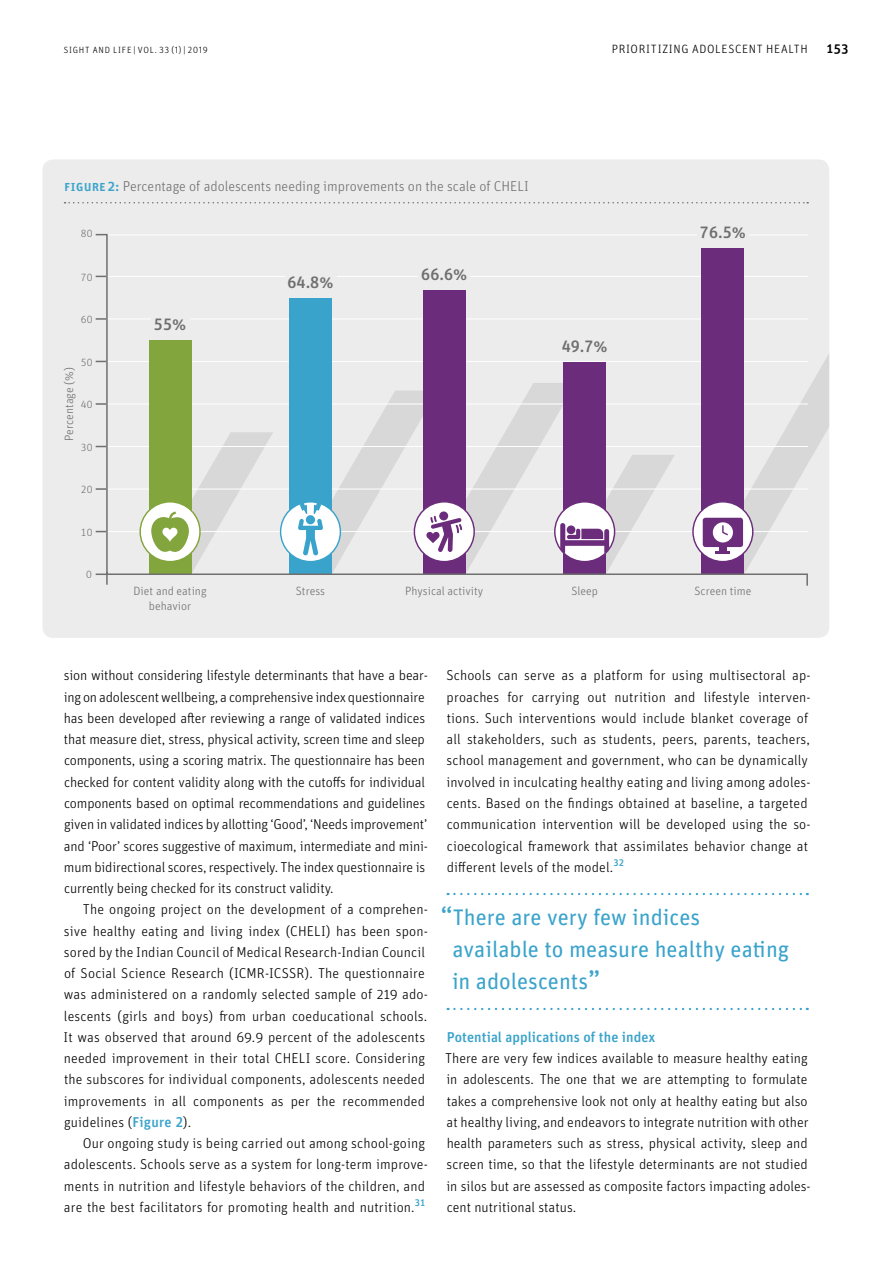
<style>
.page{position:relative;width:893px;height:1263px;background:#fff}
.page>*{position:absolute;margin:0;border:0;box-sizing:border-box;transform-origin:0 0}
.t1{font:22.5px/32px "Unit Pro";color:#3aa3cb}
.t2{font:500 16.5px "Unit Pro";color:#706f6f}
.t3{font:300 14.25px/21.3px "Unit Pro";letter-spacing:.005em;color:#000}
.t4{font:300 14.25px "Unit Pro";color:#706f6f}
.t5{font:500 14.25px "Unit Pro";letter-spacing:.005em;color:#3aa3cb}
.t6{font:500 13.5px "Unit Pro";color:#000}
.t7{font:300 12px/15px "Unit Pro";color:#706f6f;text-align:center}
.t8{font:300 12px "Unit Pro";letter-spacing:.055em;color:#000}
.t9{font:300 10.5px "Unit Pro";color:#706f6f}
.t10{font:300 9px "Unit Pro";letter-spacing:.085em;color:#000}
.s1{font-weight:500;color:#3aa3cb}
.s2{font-size:27px}
</style>
<div class="page">
<div style="left:43px;top:159px;width:786px;height:479px;background:#ececec;border-radius:11px"></div>
<svg style="left:448px;top:893px;width:360px;height:2px"></svg>
<svg style="left:448px;top:1008px;width:360px;height:2px"></svg>
<svg style="left:95px;top:233px;width:713px;height:353px"></svg>
<svg style="left:96px;top:488px;width:10px;height:2px"></svg>
<svg style="left:96px;top:403px;width:10px;height:2px"></svg>
<svg style="left:96px;top:318px;width:10px;height:2px"></svg>
<div style="left:151px;top:313px;width:38px;height:17px;background:#ececec"></div>
<div style="left:419px;top:263px;width:51px;height:17px;background:#ececec"></div>
<div style="left:285px;top:271px;width:51px;height:17px;background:#ececec"></div>
<div style="left:559px;top:335px;width:51px;height:17px;background:#ececec"></div>
<div style="left:697px;top:221px;width:51px;height:17px;background:#ececec"></div>
<svg style="left:96px;top:572px;width:12px;height:13px"></svg>
<svg style="left:65px;top:202px;width:743px;height:1px"></svg>
<svg style="left:140px;top:502px;width:60px;height:60px"></svg>
<div style="left:281px;top:502px;width:59px;height:60px;background:#fff;border-radius:50%"></div>
<svg style="left:693px;top:502px;width:60px;height:60px"></svg>
<svg style="left:149px;top:432px;width:124px;height:142px"></svg>
<svg style="left:289px;top:383px;width:386px;height:191px"></svg>
<svg style="left:702px;top:341px;width:127px;height:233px"></svg>
<p class="t10" style="left:64px;top:44px;width:143px">SIGHT AND LIFE | VOL. 33 (1) | 2019</p>
<p class="t8" style="left:612px;top:41px;width:198px">PRIORITIZING ADOLESCENT HEALTH</p>
<p class="t6" style="left:827px;top:39px;width:23px">153</p>
<p class="t4" style="left:64px;top:177px;width:466px"><span class="s1">figure2:</span> Percentage of adolescents needing improvements on the scale of CHELI</p>
<p class="t9" style="left:81px;top:226px;width:13px">80</p>
<p class="t9" style="left:81px;top:270px;width:13px">70</p>
<p class="t9" style="left:81px;top:313px;width:13px">60</p>
<p class="t9" style="left:81px;top:355px;width:13px">50</p>
<p class="t7" style="left:61px;top:441px;width:75px;rotate:-90deg">Percentage (%)</p>
<p class="t9" style="left:81px;top:398px;width:13px">40</p>
<p class="t9" style="left:81px;top:440px;width:13px">30</p>
<p class="t9" style="left:81px;top:483px;width:13px">20</p>
<p class="t9" style="left:81px;top:525px;width:13px">10</p>
<p class="t9" style="left:86px;top:568px;width:7px">0</p>
<p class="t2" style="left:154px;top:312px;width:34px">55%</p>
<p class="t2" style="left:288px;top:270px;width:47px">64.8%</p>
<p class="t2" style="left:421px;top:262px;width:47px">66.6%</p>
<p class="t2" style="left:562px;top:335px;width:47px">49.7%</p>
<p class="t2" style="left:700px;top:221px;width:47px">76.5%</p>
<p class="t7" style="left:134px;top:583px;width:74px">Diet and eating behavior</p>
<p class="t7" style="left:296px;top:583px;width:31px">Stress</p>
<p class="t7" style="left:405px;top:583px;width:80px">Physical activity</p>
<p class="t7" style="left:571px;top:583px;width:28px">Sleep</p>
<p class="t7" style="left:694px;top:583px;width:58px">Screen time</p>
<p class="t3" style="left:64px;top:664px;width:366px">sion without considering lifestyle determinants that have a bear&shy;ing on adolescent wellbeing, a comprehensive index questionnaire has been developed after reviewing a range of validated indices that measure diet, stress, physical activity, screen time and sleep components, using a scoring matrix. The questionnaire has been checked for content validity along with the cutoffs for individual components based on optimal recommendations and guidelines given in validated indices by allotting ‘Good’, ‘Needs improvement’ and ‘Poor’ scores suggestive of maximum, intermediate and mini&shy;mum bidirectional scores, respectively. The index questionnaire is currently being checked for its construct validity.</p>
<p class="t3" style="left:64px;top:898px;width:366px;text-indent:19px">The ongoing project on the development of a comprehen&shy;sive healthy eating and living index (CHELI) has been spon&shy;sored by the Indian Council of Medical Research-Indian Council of Social Science Research (ICMR-ICSSR). The questionnaire was administered on a randomly selected sample of 219 ado&shy;lescents (girls and boys) from urban coeducational schools.<br>It was observed that around 69.9 percent of the adolescents needed improvement in their total CHELI score. Considering the subscores for individual components, adolescents needed improvements in all components as per the recommended guidelines (<span class="s1">Figure 2</span>).</p>
<p class="t3" style="left:64px;top:1132px;width:365px;text-indent:19px">Our ongoing study is being carried out among school-going adolescents. Schools serve as a system for long-term improve&shy;ments in nutrition and lifestyle behaviors of the children, and are the best facilitators for promoting health and nutrition.<sup>31</sup></p>
<p class="t3" style="left:446px;top:664px;width:366px">Schools can serve as a platform for using multisectoral ap&shy;proaches for carrying out nutrition and lifestyle interven&shy;tions. Such interventions would include blanket coverage of all stakeholders, such as students, peers, parents, teachers, school management and government, who can be dynamically involved in inculcating healthy eating and living among adoles&shy;cents. Based on the findings obtained at baseline, a targeted communication intervention will be developed using the so&shy;cioecological framework that assimilates behavior change at different levels of the model.<sup>32</sup></p>
<h1 class="t1" style="left:452px;top:900px;width:339px;text-indent:-12px"><span class="s2">“</span>There are very few indices available to measure healthy eating in adolescents<span class="s2">”</span></h1>
<p class="t5" style="left:447px;top:1027px;width:210px">Potential applications of the index</p>
<p class="t3" style="left:445px;top:1047px;width:367px">There are very few indices available to measure healthy eating in adolescents. The one that we are attempting to formulate takes a comprehensive look not only at healthy eating but also at healthy living, and endeavors to integrate nutrition with other health parameters such as stress, physical activity, sleep and screen time, so that the lifestyle determinants are not studied in silos but are assessed as composite factors impacting adoles&shy;cent nutritional status.</p>
</div>
